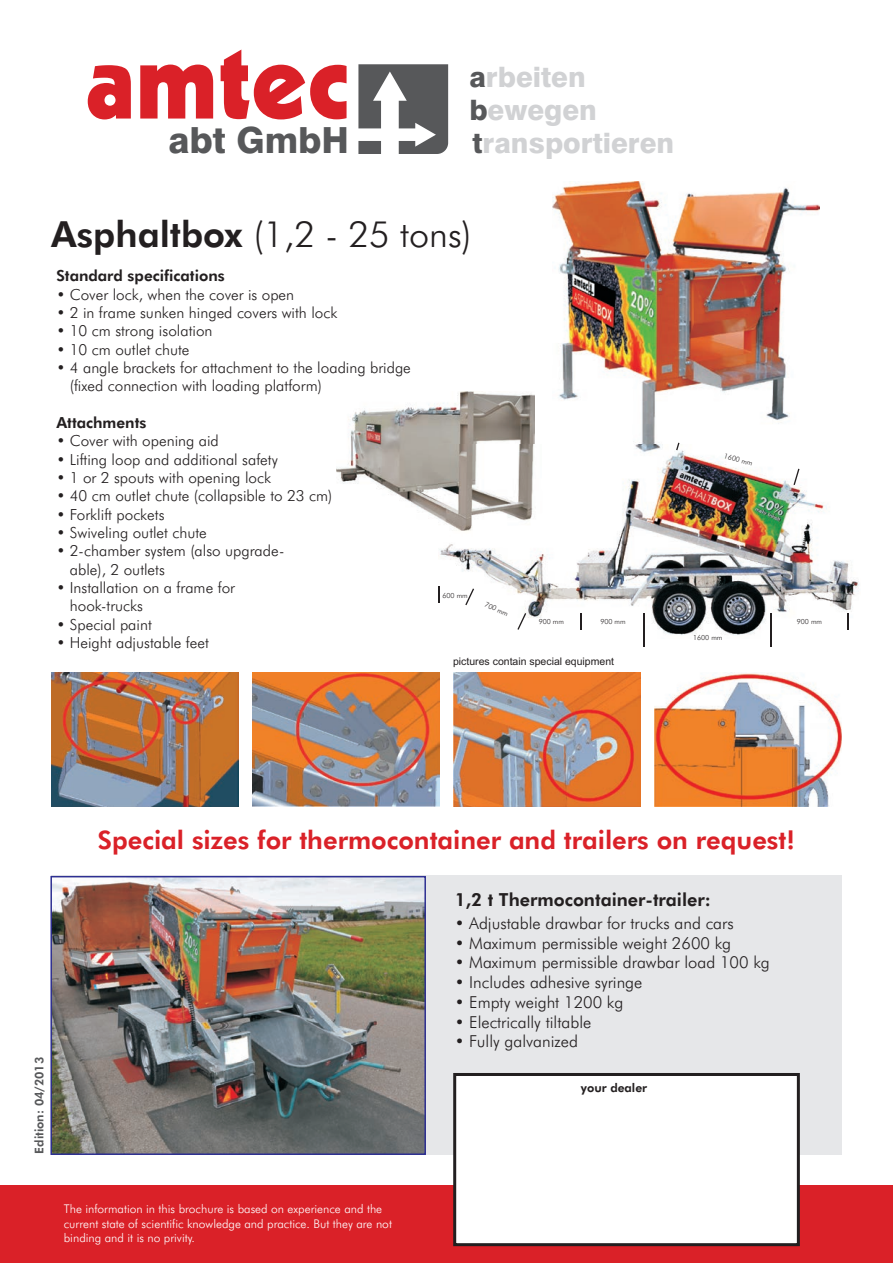
<style>
.page{position:relative;width:893px;height:1263px;background:#fff}
.page>*{position:absolute;margin:0;border:0;box-sizing:border-box;transform-origin:0 0}
.t1{font:103.35px "Geometric 231 BT Heavy C";color:#da2128}
.t2{font:300 36px "Futura BT";color:#231f20}
.t3{font:800 36px "Swiss 721 BT";color:#57585a}
.t4{font:800 28.2px/32.7px "Swiss 721 BT";color:#d1d2d4}
.t5{font:800 25.5px "Futura BT";color:#da2128}
.t6{font:800 18px "Futura BT";color:#231f20}
.t7{font:300 16.5px "Futura BT";color:#231f20}
.t8{font:300 15.3px/18.3px "Futura BT";color:#231f20}
.t9{font:800 15.3px "Futura BT";color:#231f20}
.t10{font:300 12px/14.4px "Futura BT";color:#fff}
.t11{font:800 12px "Futura BT";color:#57585a}
.t12{font:800 12px "Futura BT";color:#231f20}
.t13{font:10.5px "Arial";color:#231f20}
.t14{font:300 7.05px "Futura BT";color:#231f20}
.s1{color:#57585a}
.s2{font-weight:800}
</style>
<div class="page">
<div style="left:51px;top:876px;width:791px;height:279px;background:#e6e7e9"></div>
<img style="left:53px;top:879px;width:370px;height:273px">
<div style="left:50px;top:876px;width:376px;height:279px;border:2px solid #2e3092"></div>
<img style="left:655px;top:672px;width:187px;height:134px">
<img style="left:552px;top:182px;width:267px;height:263px">
<img style="left:252px;top:672px;width:187px;height:135px">
<img style="left:454px;top:672px;width:187px;height:135px">
<img style="left:51px;top:672px;width:187px;height:135px">
<img style="left:336px;top:392px;width:198px;height:126px">
<img style="left:439px;top:445px;width:421px;height:193px">
<hr style="left:643px;top:613px;width:2px;height:33px;background:#231f20">
<hr style="left:770px;top:613px;width:1px;height:33px;background:#231f20">
<svg style="left:581px;top:613px;width:1px;height:17px"></svg>
<svg style="left:847px;top:613px;width:1px;height:17px"></svg>
<svg style="left:793px;top:469px;width:6px;height:16px"></svg>
<svg style="left:676px;top:443px;width:3px;height:7px"></svg>
<svg style="left:439px;top:587px;width:1px;height:16px"></svg>
<svg style="left:517px;top:613px;width:9px;height:17px"></svg>
<svg style="left:465px;top:588px;width:9px;height:17px"></svg>
<div style="left:0;top:1186px;width:893px;height:77px;background:#da2128"></div>
<svg style="left:358px;top:64px;width:90px;height:90px"></svg>
<div style="left:453px;top:1073px;width:347px;height:173px;background:#fff;border:3px solid #231f20"></div>
<h1 class="t1" style="left:84px;top:40px;width:268px">amtec</h1>
<h2 class="t3" style="left:169px;top:126px;width:182px">abt GmbH</h2>
<h3 class="t4" style="left:469px;top:63px;width:206px"><span class="s1">a</span>rbeiten <span class="s1">b</span>ewegen <span class="s1">t</span>ransportieren</h3>
<h2 class="t2" style="left:51px;top:220px;width:422px"><span class="s2">Asphaltbox</span> (1,2 - 25 tons)</h2>
<p class="t9" style="left:56px;top:270px;width:170px">Standard specifications</p>
<p class="t8" style="left:56px;top:286px;width:239px">• Cover lock, when the cover is open</p>
<p class="t8" style="left:56px;top:305px;width:282px">• 2 in frame sunken hinged covers with lock</p>
<p class="t8" style="left:56px;top:323px;width:158px">• 10 cm strong isolation</p>
<p class="t8" style="left:56px;top:341px;width:135px">• 10 cm outlet chute</p>
<p class="t8" style="left:70px;top:360px;width:343px;text-indent:-13px">• 4 angle brackets for attachment to the loading bridge (fixed connection with loading platform)</p>
<p class="t9" style="left:56px;top:416px;width:92px">Attachments</p>
<p class="t8" style="left:56px;top:433px;width:164px">• Cover with opening aid</p>
<p class="t8" style="left:56px;top:451px;width:223px">• Lifting loop and additional safety</p>
<p class="t8" style="left:56px;top:470px;width:216px">• 1 or 2 spouts with opening lock</p>
<p class="t8" style="left:56px;top:488px;width:277px">• 40 cm outlet chute (collapsible to 23 cm)</p>
<p class="t8" style="left:56px;top:506px;width:110px">• Forklift pockets</p>
<p class="t8" style="left:56px;top:525px;width:152px">• Swiveling outlet chute</p>
<p class="t8" style="left:70px;top:543px;width:216px;text-indent:-13px">• 2-chamber system (also upgrade&shy;able), 2 outlets</p>
<p class="t8" style="left:70px;top:580px;width:167px;text-indent:-13px">• Installation on a frame for hook-trucks</p>
<p class="t8" style="left:56px;top:617px;width:97px">• Special paint</p>
<p class="t8" style="left:56px;top:635px;width:154px">• Height adjustable feet</p>
<p class="t14" style="left:442px;top:592px;width:27px">600 mm</p>
<p class="t14" style="left:486px;top:601px;width:27px;rotate:25deg">700 mm</p>
<p class="t14" style="left:725px;top:452px;width:31px;rotate:16deg">1600 mm</p>
<p class="t14" style="left:539px;top:618px;width:27px">900 mm</p>
<p class="t14" style="left:600px;top:618px;width:27px">900 mm</p>
<p class="t14" style="left:797px;top:618px;width:27px">900 mm</p>
<p class="t14" style="left:693px;top:635px;width:31px">1600 mm</p>
<p class="t13" style="left:453px;top:658px;width:163px">pictures contain special equipment</p>
<h3 class="t5" style="left:98px;top:830px;width:699px">Special sizes for thermocontainer and trailers on request!</h3>
<p class="t6" style="left:455px;top:892px;width:258px">1,2 t Thermocontainer-trailer:</p>
<p class="t11" style="left:34px;top:1154px;width:98px;rotate:-90deg">Edition: 04/2013</p>
<p class="t10" style="left:64px;top:1203px;width:330px">The information in this brochure is based on experience and the current state of scientific knowledge and practice. But they are not binding and it is no privity.</p>
<p class="t7" style="left:455px;top:916px;width:280px">• Adjustable drawbar for trucks and cars</p>
<p class="t7" style="left:455px;top:936px;width:278px">• Maximum permissible weight 2600 kg</p>
<p class="t7" style="left:455px;top:956px;width:317px">• Maximum permissible drawbar load 100 kg</p>
<p class="t7" style="left:455px;top:975px;width:189px">• Includes adhesive syringe</p>
<p class="t7" style="left:455px;top:995px;width:170px">• Empty weight 1200 kg</p>
<p class="t7" style="left:455px;top:1015px;width:138px">• Electrically tiltable</p>
<p class="t7" style="left:455px;top:1035px;width:125px">• Fully galvanized</p>
<p class="t12" style="left:581px;top:1083px;width:68px">your dealer</p>
</div>
